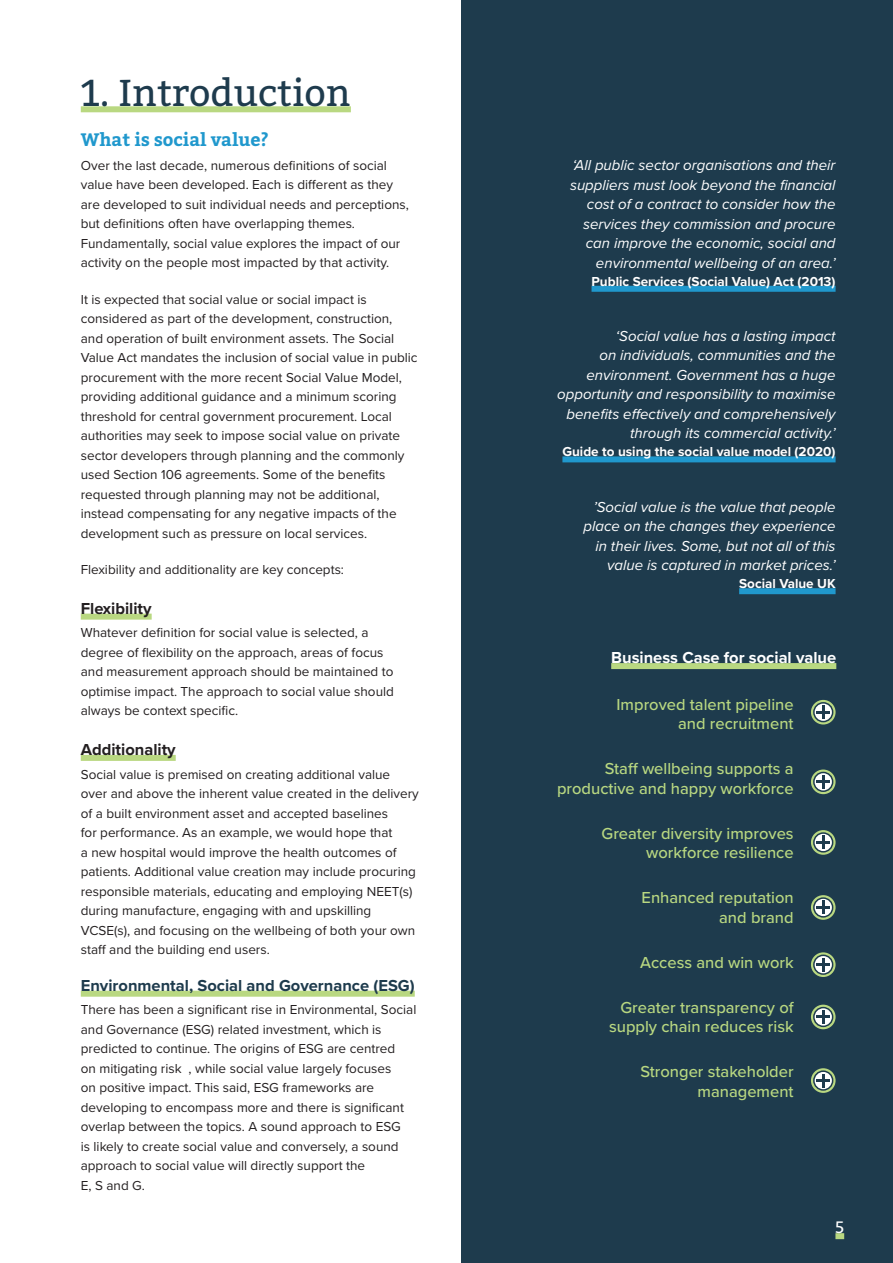
<style>
.page{position:relative;width:893px;height:1263px;background:#fff}
.page>*{position:absolute;margin:0;border:0;box-sizing:border-box;transform-origin:0 0}
.Main_Title_Blue{font:37.5px "Bitter";color:#1e3b4d}
.Heading_1{font:700 18px "Bitter";color:#2098cd}
.Business_Case{font:500 16.5px/19.5px "Proxima Nova";color:#b9d881;text-align:right}
.Heading_4{font:700 16.5px "Proxima Nova";color:#1e3b4d}
.Heading_4-2{font:700 16.5px "Proxima Nova";color:#fff}
.Heading_4-3{font:700 16.5px "Proxima Nova";color:#231f20}
.t1{font:16.5px "Bitter";color:#fff}
.Pull_Quote{font:italic 15px/19.5px "Proxima Nova";color:#fff;text-align:right}
.Body_Text{font:13.5px/19.5px "Proxima Nova";color:#231f20}
.Pull_Quote-2{font:700 13.5px "Proxima Nova";color:#fff}
</style>
<div class="page">
<div style="left:461px;top:0;width:432px;height:1263px;background:#1e3b4d"></div>
<div style="left:835px;top:1233px;width:9px;height:6px;background:#b9d881"></div>
<hr style="left:0;top:0;width:1px;height:1263px;background:#1e3b4d">
<div style="left:591px;top:286px;width:245px;height:6px;background:#2098cd"></div>
<div style="left:81px;top:106px;width:270px;height:6px;background:#b9d881"></div>
<div style="left:739px;top:588px;width:97px;height:6px;background:#2098cd"></div>
<div style="left:562px;top:456px;width:274px;height:6px;background:#2098cd"></div>
<div style="left:611px;top:663px;width:225px;height:6px;background:#b9d881"></div>
<div style="left:81px;top:614px;width:71px;height:6px;background:#b9d881"></div>
<div style="left:81px;top:755px;width:95px;height:6px;background:#b9d881"></div>
<div style="left:81px;top:991px;width:334px;height:6px;background:#b9d881"></div>
<svg style="left:811px;top:700px;width:25px;height:24px"></svg>
<svg style="left:814px;top:703px;width:19px;height:19px"></svg>
<div style="left:813px;top:702px;width:20px;height:20px;border:2px solid #1e3b4d;border-radius:50%"></div>
<svg style="left:817px;top:706px;width:13px;height:13px"></svg>
<svg style="left:811px;top:769px;width:25px;height:25px"></svg>
<svg style="left:814px;top:772px;width:19px;height:19px"></svg>
<div style="left:813px;top:772px;width:20px;height:20px;border:2px solid #1e3b4d;border-radius:50%"></div>
<svg style="left:817px;top:775px;width:13px;height:13px"></svg>
<svg style="left:811px;top:830px;width:25px;height:25px"></svg>
<svg style="left:814px;top:833px;width:19px;height:19px"></svg>
<div style="left:813px;top:832px;width:20px;height:20px;border:2px solid #1e3b4d;border-radius:50%"></div>
<svg style="left:817px;top:836px;width:13px;height:13px"></svg>
<svg style="left:811px;top:895px;width:25px;height:25px"></svg>
<svg style="left:814px;top:898px;width:19px;height:19px"></svg>
<div style="left:813px;top:897px;width:20px;height:20px;border:2px solid #1e3b4d;border-radius:50%"></div>
<svg style="left:817px;top:901px;width:13px;height:13px"></svg>
<svg style="left:811px;top:952px;width:25px;height:25px"></svg>
<svg style="left:814px;top:955px;width:19px;height:19px"></svg>
<div style="left:813px;top:954px;width:20px;height:21px;border:2px solid #1e3b4d;border-radius:50%"></div>
<svg style="left:817px;top:958px;width:13px;height:13px"></svg>
<svg style="left:811px;top:1005px;width:25px;height:24px"></svg>
<svg style="left:814px;top:1007px;width:19px;height:19px"></svg>
<div style="left:813px;top:1007px;width:20px;height:20px;border:2px solid #1e3b4d;border-radius:50%"></div>
<svg style="left:817px;top:1010px;width:13px;height:13px"></svg>
<svg style="left:811px;top:1068px;width:25px;height:25px"></svg>
<svg style="left:814px;top:1071px;width:19px;height:19px"></svg>
<div style="left:813px;top:1070px;width:20px;height:21px;border:2px solid #1e3b4d;border-radius:50%"></div>
<svg style="left:817px;top:1074px;width:13px;height:13px"></svg>
<p class="Main_Title_Blue" style="left:81px;top:69px;width:272px">1. Introduction</p>
<p class="Heading_1" style="left:81px;top:128px;width:190px">What is social value?</p>
<p class="Body_Text" style="left:81px;top:155px;width:330px">Over the last decade, numerous definitions of social value have been developed. Each is different as they are developed to suit individual needs and perceptions, but definitions often have overlapping themes.<br>Fundamentally, social value explores the impact of our activity on the people most impacted by that activity.</p>
<p class="Body_Text" style="left:81px;top:289px;width:338px">It is expected that social value or social impact is considered as part of the development, construction, and operation of built environment assets. The Social Value Act mandates the inclusion of social value in public procurement with the more recent Social Value Model, providing additional guidance and a minimum scoring threshold for central government procurement. Local authorities may seek to impose social value on private sector developers through planning and the commonly used Section 106 agreements. Some of the benefits requested through planning may not be additional, instead compensating for any negative impacts of the development such as pressure on local services.</p>
<p class="Body_Text" style="left:81px;top:559px;width:265px">Flexibility and additionality are key concepts:</p>
<p class="Heading_4-3" style="left:81px;top:596px;width:72px">Flexibility</p>
<p class="Body_Text" style="left:81px;top:622px;width:315px">Whatever definition for social value is selected, a degree of flexibility on the approach, areas of focus and measurement approach should be maintained to optimise impact. The approach to social value should always be context specific.</p>
<p class="Heading_4-3" style="left:81px;top:737px;width:96px">Additionality</p>
<p class="Body_Text" style="left:81px;top:764px;width:340px">Social value is premised on creating additional value over and above the inherent value created in the delivery of a built environment asset and accepted baselines<br>for performance. As an example, we would hope that<br>a new hospital would improve the health outcomes of patients. Additional value creation may include procuring responsible materials, educating and employing NEET(s) during manufacture, engaging with and upskilling VCSE(s), and focusing on the wellbeing of both your own staff and the building end users.</p>
<p class="Heading_4" style="left:81px;top:973px;width:335px">Environmental, Social and Governance (ESG)</p>
<p class="Body_Text" style="left:81px;top:999px;width:337px">There has been a significant rise in Environmental, Social and Governance (ESG) related investment, which is predicted to continue. The origins of ESG are centred<br>on mitigating risk , while social value largely focuses<br>on positive impact. This said, ESG frameworks are developing to encompass more and there is significant overlap between the topics. A sound approach to ESG<br>is likely to create social value and conversely, a sound approach to social value will directly support the<br>E, S and G.</p>
<p class="Pull_Quote" style="left:570px;top:155px;width:267px">‘All public sector organisations and their suppliers must look beyond the financial cost of a contract to consider how the services they commission and procure can improve the economic, social and environmental wellbeing of an area.’</p>
<p class="Pull_Quote-2" style="left:591px;top:271px;width:246px">Public Services (Social Value) Act (2013)</p>
<p class="Pull_Quote" style="left:557px;top:325px;width:280px">‘Social value has a lasting impact<br>on individuals, communities and the environment. Government has a huge opportunity and responsibility to maximise benefits effectively and comprehensively through its commercial activity.’</p>
<p class="Pull_Quote-2" style="left:562px;top:442px;width:275px">Guide to using the social value model (2020)</p>
<p class="Pull_Quote" style="left:583px;top:496px;width:254px">’Social value is the value that people place on the changes they experience in their lives. Some, but not all of this value is captured in market prices.’</p>
<p class="Pull_Quote-2" style="left:739px;top:574px;width:98px">Social Value UK</p>
<p class="Heading_4-2" style="left:611px;top:645px;width:227px">Business Case for social value</p>
<p class="Business_Case" style="left:616px;top:694px;width:179px">Improved talent pipeline and recruitment</p>
<p class="Business_Case" style="left:557px;top:758px;width:238px">Staff wellbeing supports a productive and happy workforce</p>
<p class="Business_Case" style="left:602px;top:823px;width:194px">Greater diversity improves workforce resilience</p>
<p class="Business_Case" style="left:642px;top:887px;width:154px">Enhanced reputation and brand</p>
<p class="Business_Case" style="left:640px;top:952px;width:155px">Access and win work</p>
<p class="Business_Case" style="left:609px;top:997px;width:186px">Greater transparency of supply chain reduces risk</p>
<p class="Business_Case" style="left:640px;top:1061px;width:155px">Stronger stakeholder management</p>
<p class="t1" style="left:835px;top:1217px;width:10px">5</p>
</div>
